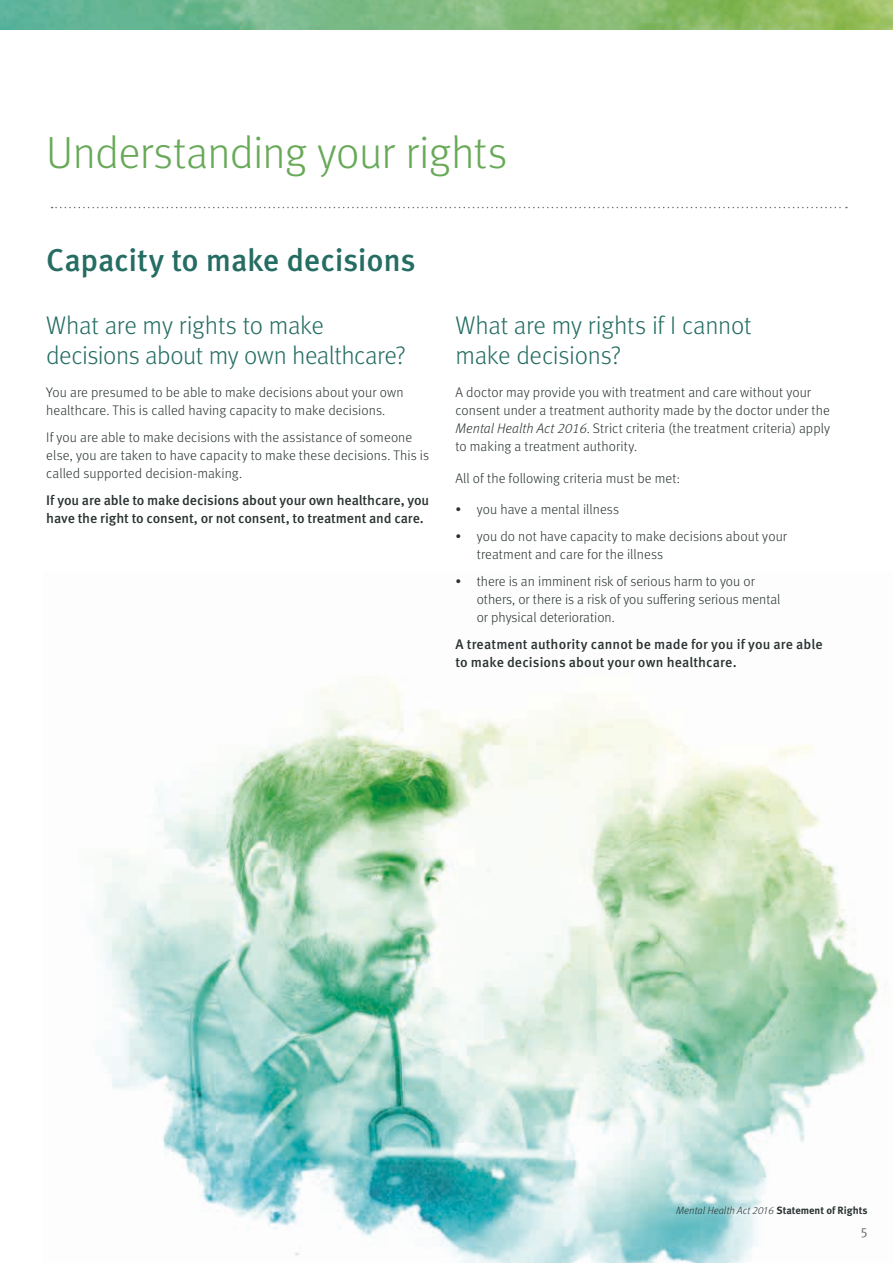
<style>
.page{position:relative;width:893px;height:1263px;background:#fff}
.page>*{position:absolute;margin:0;border:0;box-sizing:border-box;transform-origin:0 0}
.t1{font:300 45px "Meta OT";letter-spacing:-.015em;color:#68a958}
.t2{font:500 31.5px "Meta OT";letter-spacing:-.01em;color:#256d63}
.t3{font:300 25.5px/30px "Meta OT";letter-spacing:-.015em;color:#256d63}
.t4{font:300 13.8px/18px "Meta OT";letter-spacing:.005em;color:#2a3332}
.t5{font:500 13.8px/18px "Meta OT";color:#2a3332}
.t6{font:13.5px "Meta OT Norm";color:#6d6f6e}
.t7{font:italic 300 10.5px "Meta OT";color:#2a3332}
.s1{font-style:italic}
.s2{font-weight:700;font-style:normal}
</style>
<div class="page">
<img style="left:0;top:0;width:893px;height:30px">
<img style="left:92px;top:676px;width:794px;height:587px">
<svg style="left:52px;top:207px;width:795px;height:1px"></svg>
<h1 class="t1" style="left:46px;top:126px;width:462px">Understanding your rights</h1>
<h2 class="t2" style="left:46px;top:241px;width:371px">Capacity to make decisions</h2>
<h3 class="t3" style="left:46px;top:311px;width:361px">What are my rights to make decisions about my own healthcare?</h3>
<p class="t4" style="left:46px;top:384px;width:359px">You are presumed to be able to make decisions about your own healthcare. This is called having capacity to make decisions.</p>
<p class="t4" style="left:46px;top:429px;width:384px">If you are able to make decisions with the assistance of someone else, you are taken to have capacity to make these decisions. This is called supported decision-making.</p>
<p class="t5" style="left:46px;top:492px;width:384px">If you are able to make decisions about your own healthcare, you have the right to consent, or not consent, to treatment and care.</p>
<h3 class="t3" style="left:455px;top:311px;width:298px">What are my rights if I cannot make decisions?</h3>
<p class="t4" style="left:455px;top:384px;width:376px">A doctor may provide you with treatment and care without your consent under a treatment authority made by the doctor under the <span class="s1">Mental Health Act 2016</span>. Strict criteria (the treatment criteria) apply to making a treatment authority.</p>
<p class="t4" style="left:455px;top:469px;width:226px">All of the following criteria must be met:</p>
<p class="t4" style="left:455px;top:501px;width:165px">• you have a mental illness</p>
<p class="t4" style="left:477px;top:528px;width:312px;text-indent:-21px">• you do not have capacity to make decisions about your treatment and care for the illness</p>
<p class="t4" style="left:477px;top:573px;width:305px;text-indent:-21px">• there is an imminent risk of serious harm to you or others, or there is a risk of you suffering serious mental or physical deterioration.</p>
<p class="t5" style="left:455px;top:636px;width:369px">A treatment authority cannot be made for you if you are able to make decisions about your own healthcare.</p>
<p class="t7" style="left:676px;top:1204px;width:193px">Mental Health Act 2016 <span class="s2">Statement of Rights</span></p>
<p class="t6" style="left:861px;top:1222px;width:8px">5</p>
</div>
